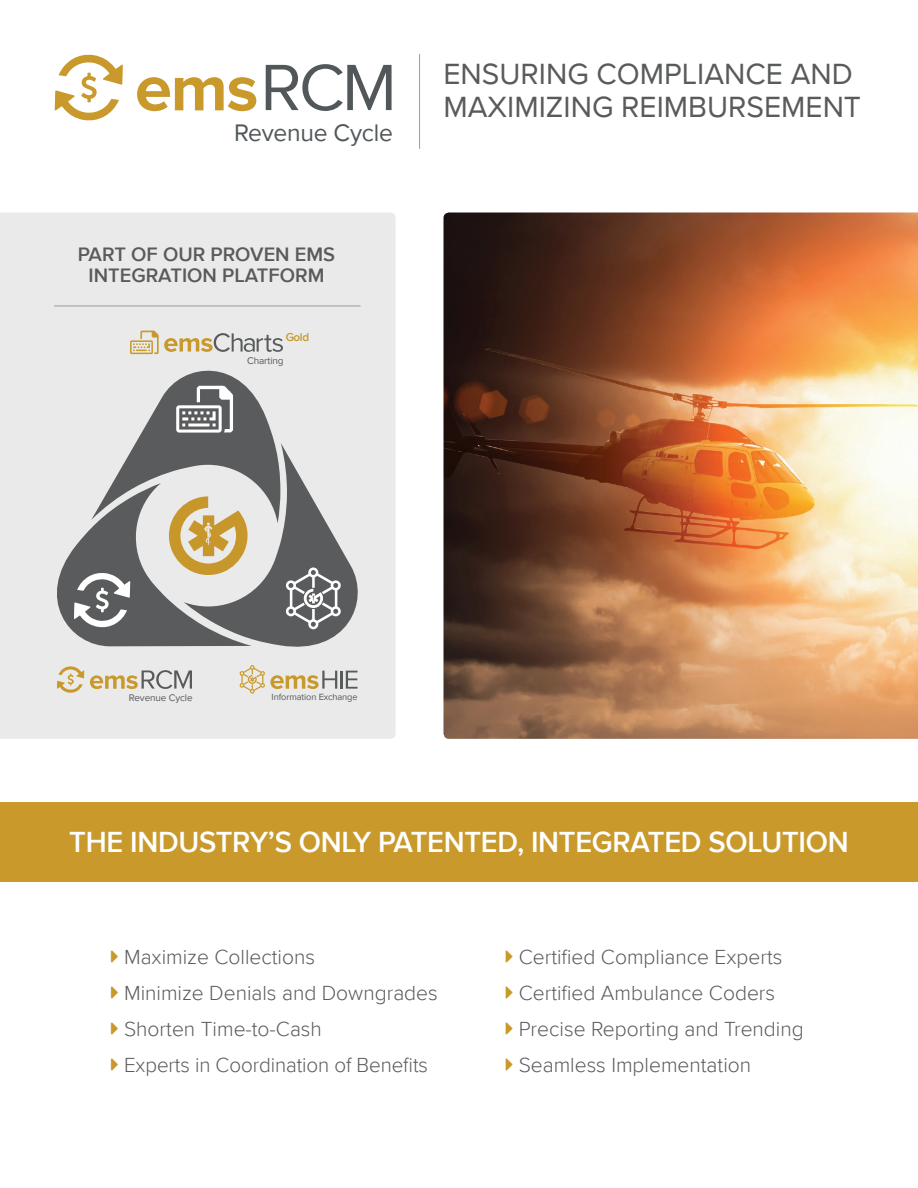
<style>
.page{position:relative;width:918px;height:1188px;background:#fff}
.page>*{position:absolute;margin:0;border:0;box-sizing:border-box;transform-origin:0 0}
.t1{font:30.15px/32.7px "Proxima Nova";color:#585a5c}
.t2{font:600 30px "Proxima Nova";letter-spacing:-.01em;color:#fff}
.t3{font:24.6px "Proxima Nova";letter-spacing:-.01em;color:#525759}
.t4{font:300 21px/36px "Proxima Nova";color:#585a5c}
.t5{font:600 20.1px/21.1px "Proxima Nova";color:#585a5c;text-align:center}
.t6{font:600 11.85px "Proxima Nova";color:#c9992b}
.t7{font:10.05px "Proxima Nova";letter-spacing:-.01em;color:#595a5b}
.t8{font:9.9px "Proxima Nova";letter-spacing:-.01em;color:#595a5b}
.t9{font:9.3px "Proxima Nova";letter-spacing:-.01em;color:#595a5b}
</style>
<div class="page">
<div style="left:0;top:803px;width:918px;height:79px;background:#c9992b"></div>
<div style="left:0;top:213px;width:396px;height:526px;background:#e9eae9"></div>
<img style="left:444px;top:213px;width:474px;height:526px">
<svg style="left:137px;top:77px;width:119px;height:34px"></svg>
<svg style="left:266px;top:64px;width:126px;height:47px"></svg>
<svg style="left:55px;top:54px;width:68px;height:67px"></svg>
<svg style="left:90px;top:670px;width:102px;height:19px;background:#c9c1ac"></svg>
<svg style="left:57px;top:666px;width:27px;height:27px"></svg>
<hr style="left:340px;top:671px;width:3px;height:18px;background:#595a5b">
<svg style="left:346px;top:671px;width:12px;height:18px"></svg>
<svg style="left:239px;top:665px;width:98px;height:29px;background:#ddd5be"></svg>
<svg style="left:54px;top:331px;width:307px;height:325px;background:#b4b3af"></svg>
<hr style="left:54px;top:306px;width:307px;height:1px;background:#9c9a9c">
<hr style="left:419px;top:54px;width:1px;height:95px;background:#9c9a9c">
<p class="t3" style="left:234px;top:114px;width:160px">Revenue Cycle</p>
<p class="t5" style="left:78px;top:243px;width:259px">PART OF OUR PROVEN EMS<br>INTEGRATION PLATFORM</p>
<p class="t6" style="left:286px;top:328px;width:25px">Gold</p>
<p class="t7" style="left:247px;top:353px;width:38px">Charting</p>
<h1 class="t1" style="left:444px;top:56px;width:419px">ENSURING COMPLIANCE AND<br>MAXIMIZING REIMBURSEMENT</h1>
<p class="t8" style="left:129px;top:690px;width:65px">Revenue Cycle</p>
<p class="t9" style="left:272px;top:690px;width:88px">Information Exchange</p>
<h2 class="t2" style="left:69px;top:819px;width:781px">THE INDUSTRY’S ONLY PATENTED, INTEGRATED SOLUTION</h2>
<p class="t4" style="left:124px;top:938px;width:315px">Maximize Collections<br>Minimize Denials and Downgrades<br>Shorten Time-to-Cash<br>Experts in Coordination of Benefits</p>
<p class="t4" style="left:519px;top:938px;width:287px">Certified Compliance Experts<br>Certified Ambulance Coders<br>Precise Reporting and Trending<br>Seamless Implementation</p>
</div>
